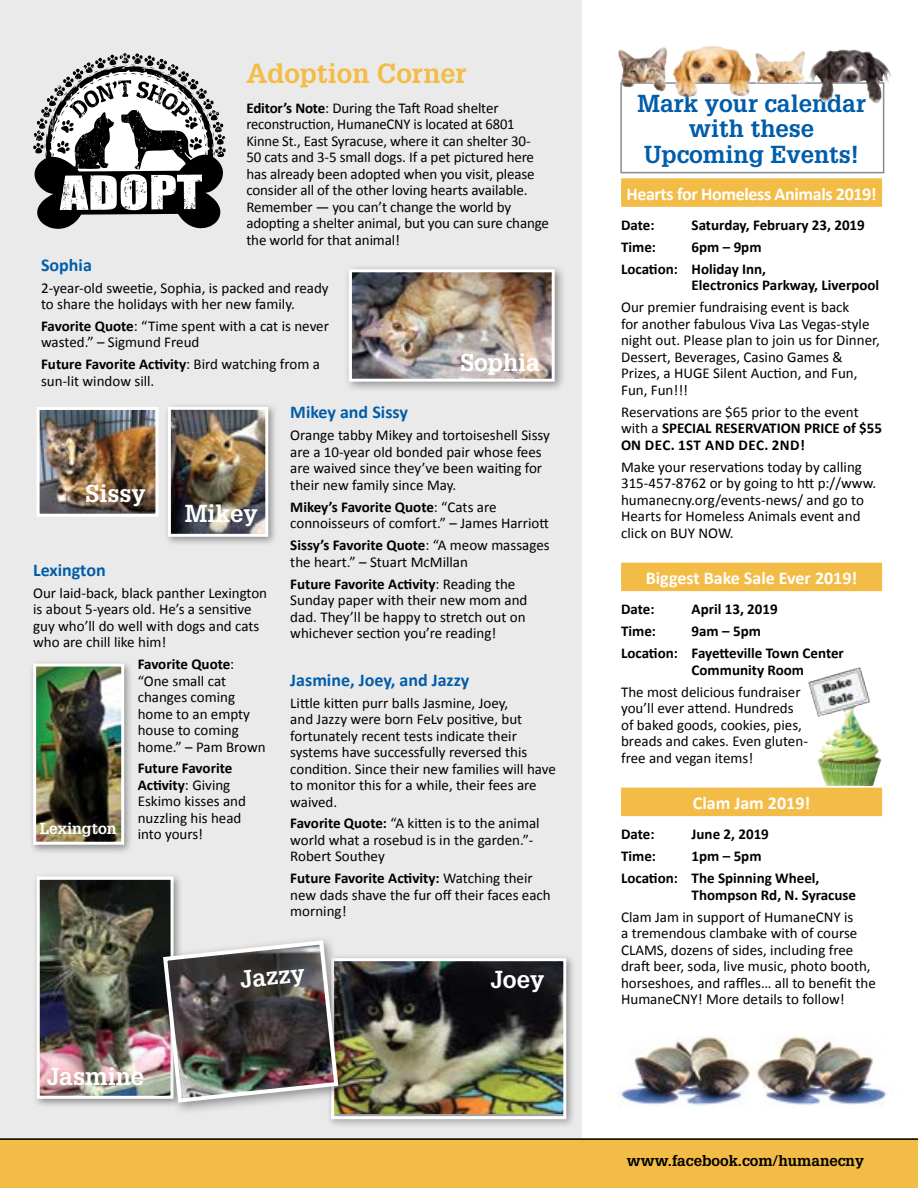
<style>
.page{position:relative;width:918px;height:1188px;background:#fff}
.page>*{position:absolute;margin:0;border:0;box-sizing:border-box;transform-origin:0 0}
.t1{font:700 27px "Glypha";color:#f3bc47}
.t2{font:700 24px/25.5px "Glypha";color:#005daa;text-align:center}
.t3{font:700 24px "Glypha";color:#fff}
.t4{font:700 18px "Calibri";color:#005daa}
.t5{font:700 18px "Calibri";color:#fff}
.t6{font:700 18px "Calibri";letter-spacing:-.02em;color:#fff}
.t7{font:700 15.45px "Glypha";color:#fff}
.t8{font:15px/16.5px "Calibri";color:#000}
.t9{font:700 15px/21.9px "Calibri";color:#000}
.t10{font:700 15px "Glypha";color:#000}
.s1{font-weight:700}
.s2{font-weight:400}
</style>
<div class="page">
<div style="left:0;top:0;width:582px;height:1188px;background:#ebeaea"></div>
<div style="left:32px;top:872px;width:150px;height:236px;background:#000;opacity:.4"></div>
<img style="left:41px;top:880px;width:129px;height:215px">
<div style="left:37px;top:876px;width:137px;height:223px;border:3px solid #fff"></div>
<div style="left:0;top:1139px;width:918px;height:49px;background:#f3bc47"></div>
<hr style="left:0;top:1138px;width:918px;height:2px;background:#000">
<div style="left:621px;top:178px;width:261px;height:29px;background:#f3bc47"></div>
<div style="left:621px;top:563px;width:261px;height:28px;background:#f3bc47"></div>
<div style="left:621px;top:788px;width:261px;height:28px;background:#f3bc47"></div>
<svg style="left:33px;top:53px;width:193px;height:176px"></svg>
<div style="left:343px;top:264px;width:222px;height:129px;background:#000;opacity:.4"></div>
<img style="left:353px;top:273px;width:198px;height:105px">
<div style="left:349px;top:269px;width:206px;height:113px;border:3px solid #fff"></div>
<div style="left:164px;top:403px;width:114px;height:144px;background:#000;opacity:.4"></div>
<img style="left:172px;top:411px;width:92px;height:122px">
<div style="left:168px;top:407px;width:100px;height:130px;border:3px solid #fff"></div>
<img style="left:41px;top:411px;width:113px;height:102px">
<div style="left:37px;top:407px;width:121px;height:110px;border:3px solid #fff"></div>
<div style="left:29px;top:659px;width:105px;height:195px;background:#000;opacity:.4"></div>
<img style="left:37px;top:668px;width:83px;height:173px">
<div style="left:33px;top:664px;width:91px;height:181px;border:3px solid #fff"></div>
<div style="left:327px;top:954px;width:249px;height:174px;background:#000;opacity:.4"></div>
<img style="left:352px;top:962px;width:210px;height:151px">
<div style="left:331px;top:958px;width:235px;height:161px;border:3px solid #fff"></div>
<div style="left:157px;top:934px;width:195px;height:182px;background:#000;opacity:.4"></div>
<img style="left:161px;top:938px;width:180px;height:167px">
<img style="left:808px;top:667px;width:51px;height:50px">
<img style="left:619px;top:1036px;width:268px;height:72px">
<div style="left:620px;top:82px;width:264px;height:91px;border:2px solid #898d8e"></div>
<img style="left:682px;top:46px;width:30px;height:14px">
<h1 class="t1" style="left:246px;top:56px;width:221px">Adoption Corner</h1>
<p class="t8" style="left:246px;top:99px;width:304px"><span class="s1">Editor’s Note</span>: During the Taft Road shelter reconstruction, HumaneCNY is located at 6801<br>Kinne St., East Syracuse, where it can shelter 30- 50 cats and 3-5 small dogs. If a pet pictured here has already been adopted when you visit, please consider all of the other loving hearts available.<br>Remember — you can’t change the world by adopting a shelter animal, but you can sure change the world for that animal!</p>
<p class="t4" style="left:41px;top:253px;width:52px">Sophia</p>
<p class="t8" style="left:41px;top:279px;width:289px">2-year-old sweetie, Sophia, is packed and ready to share the holidays with her new family.</p>
<p class="t8" style="left:41px;top:318px;width:289px"><span class="s1">Favorite Quote</span>: “Time spent with a cat is never wasted.” – Sigmund Freud</p>
<p class="t8" style="left:41px;top:356px;width:280px"><span class="s1">Future Favorite Activity</span>: Bird watching from a sun-lit window sill.</p>
<h2 class="t3" style="left:460px;top:348px;width:81px">Sophia</h2>
<p class="t4" style="left:290px;top:401px;width:119px">Mikey and Sissy</p>
<p class="t8" style="left:290px;top:427px;width:261px">Orange tabby Mikey and tortoiseshell Sissy are a 10-year old bonded pair whose fees are waived since they’ve been waiting for their new family since May.</p>
<p class="t8" style="left:290px;top:499px;width:260px"><span class="s1">Mikey’s Favorite Quote</span>: “Cats are connoisseurs of comfort.” – James Harriott</p>
<p class="t8" style="left:290px;top:537px;width:261px"><span class="s1">Sissy’s Favorite Quote</span>: “A meow massages the heart.” – Stuart McMillan</p>
<p class="t8" style="left:290px;top:575px;width:239px"><span class="s1">Future Favorite Activity</span>: Reading the Sunday paper with their new mom and dad. They’ll be happy to stretch out on whichever section you’re reading!</p>
<h2 class="t3" style="left:86px;top:478px;width:61px">Sissy</h2>
<h2 class="t3" style="left:185px;top:499px;width:74px">Mikey</h2>
<p class="t4" style="left:33px;top:558px;width:74px">Lexington</p>
<p class="t8" style="left:33px;top:584px;width:236px">Our laid-back, black panther Lexington is about 5-years old. He’s a sensitive guy who’ll do well with dogs and cats who are chill like him!</p>
<p class="t8" style="left:138px;top:656px;width:130px"><span class="s1">Favorite Quote</span>: “One small cat changes coming home to an empty house to coming home.” – Pam Brown</p>
<p class="t8" style="left:138px;top:760px;width:110px"><span class="s1">Future Favorite<br>Activity</span>: Giving<br>Eskimo kisses and nuzzling his head into yours!</p>
<p class="t4" style="left:290px;top:668px;width:181px">Jasmine, Joey, and Jazzy</p>
<p class="t8" style="left:290px;top:694px;width:267px">Little kitten purr balls Jasmine, Joey,<br>and Jazzy were born FeLv positive, but fortunately recent tests indicate their systems have successfully reversed this condition. Since their new families will have to monitor this for a while, their fees are waived.</p>
<p class="t8" style="left:290px;top:815px;width:251px"><span class="s1">Favorite Quote:</span> “A kitten is to the animal world what a rosebud is in the garden.”-<br>Robert Southey</p>
<p class="t8" style="left:290px;top:870px;width:262px"><span class="s1">Future Favorite Activity:</span> Watching their new dads shave the fur off their faces each morning!</p>
<p class="t7" style="left:40px;top:818px;width:78px">Lexington</p>
<h2 class="t3" style="left:47px;top:1061px;width:99px">Jasmine</h2>
<h2 class="t3" style="left:238px;top:965px;width:67px;rotate:-6deg">Jazzy</h2>
<h2 class="t3" style="left:491px;top:964px;width:55px">Joey</h2>
<h2 class="t2" style="left:637px;top:90px;width:230px">Mark your calendar with these<br>Upcoming Events!</h2>
<p class="t6" style="left:626px;top:183px;width:252px">Hearts for Homeless Animals 2019!</p>
<p class="t9" style="left:621px;top:214px;width:35px">Date:</p>
<p class="t9" style="left:692px;top:214px;width:175px">Saturday, February 23, 2019</p>
<p class="t9" style="left:621px;top:236px;width:36px">Time:</p>
<p class="t9" style="left:621px;top:236px;width:147px;text-indent:70px">6pm – 9pm<br>Location: Holiday Inn,</p>
<p class="t9" style="left:692px;top:274px;width:189px">Electronics Parkway, Liverpool</p>
<p class="t8" style="left:621px;top:299px;width:260px">Our premier fundraising event is back<br>for another fabulous Viva Las Vegas-style night out. Please plan to join us for Dinner, Dessert, Beverages, Casino Games &amp; Prizes, a HUGE Silent Auction, and Fun, Fun, Fun!!!</p>
<p class="t9" style="left:621px;top:403px;width:263px;line-height:16.5px"><span class="s2">Reservations are $65 prior to the event with a</span> SPECIAL RESERVATION PRICE of $55<br>ON DEC. 1ST AND DEC. 2ND!</p>
<p class="t8" style="left:621px;top:458px;width:257px">Make your reservations today by calling 315-457-8762 or by going to htt p://www. humanecny.org/events-news/ and go to Hearts for Homeless Animals event and click on BUY NOW.</p>
<p class="t5" style="left:646px;top:567px;width:213px">Biggest Bake Sale Ever 2019!</p>
<p class="t9" style="left:621px;top:598px;width:35px">Date:</p>
<p class="t9" style="left:692px;top:598px;width:88px">April 13, 2019</p>
<p class="t9" style="left:621px;top:620px;width:36px">Time:</p>
<p class="t9" style="left:621px;top:620px;width:224px;text-indent:70px">9am – 5pm<br>Location: Fayetteville Town Center</p>
<p class="t9" style="left:692px;top:659px;width:114px">Community Room</p>
<p class="t8" style="left:621px;top:683px;width:188px">The most delicious fundraiser you’ll ever attend. Hundreds of baked goods, cookies, pies, breads and cakes. Even gluten&shy;free and vegan items!</p>
<p class="t5" style="left:693px;top:792px;width:119px">Clam Jam 2019!</p>
<p class="t9" style="left:621px;top:823px;width:35px">Date:</p>
<p class="t9" style="left:692px;top:823px;width:79px">June 2, 2019</p>
<p class="t9" style="left:621px;top:845px;width:36px">Time:</p>
<p class="t9" style="left:621px;top:845px;width:200px;text-indent:70px">1pm – 5pm<br>Location: The Spinning Wheel,</p>
<p class="t9" style="left:692px;top:884px;width:166px">Thompson Rd, N. Syracuse</p>
<p class="t8" style="left:621px;top:908px;width:256px">Clam Jam in support of HumaneCNY is<br>a tremendous clambake with of course CLAMS, dozens of sides, including free draft beer, soda, live music, photo booth, horseshoes, and raffles… all to benefit the HumaneCNY! More details to follow!</p>
<p class="t10" style="left:627px;top:1151px;width:239px">www.facebook.com/humanecny</p>
</div>
